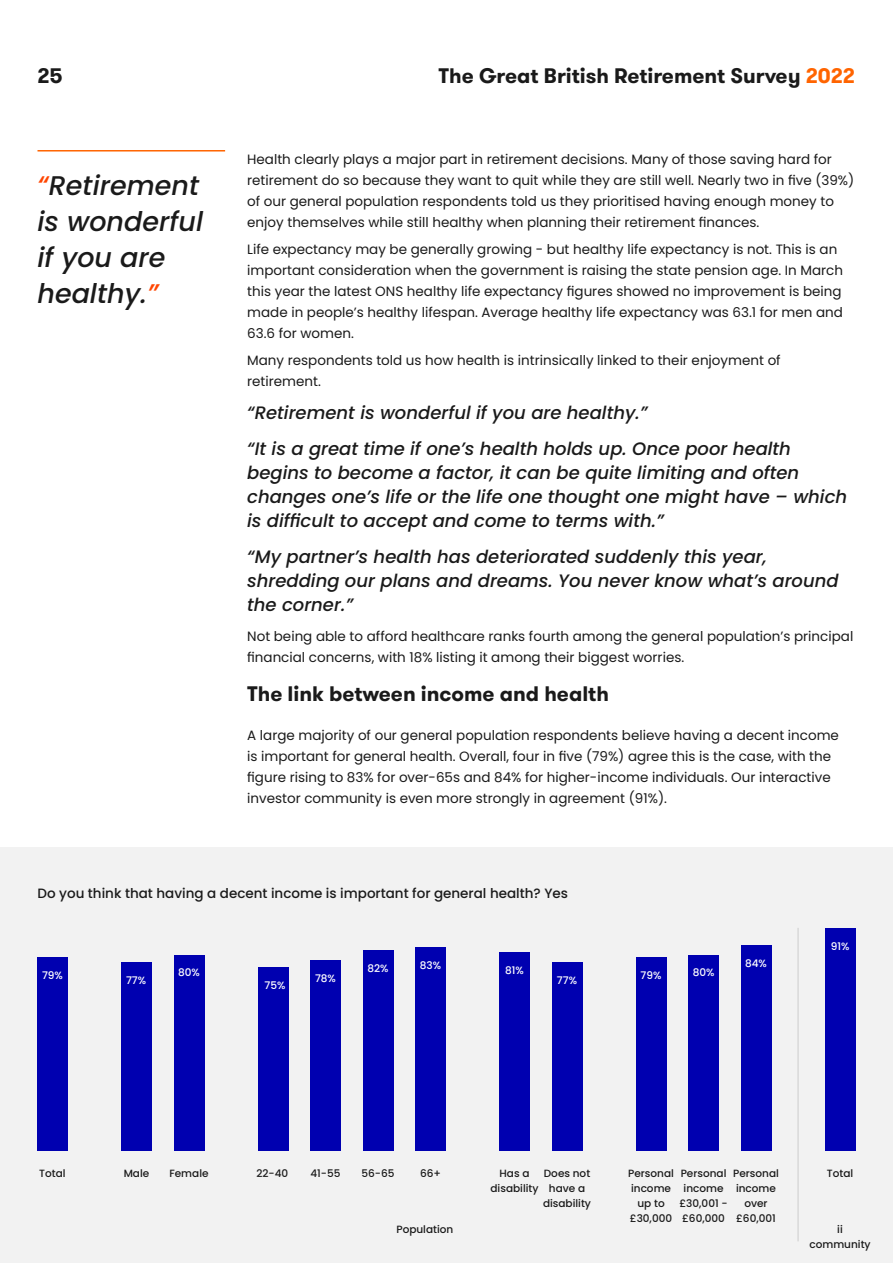
<style>
.page{position:relative;width:893px;height:1263px;background:#fff}
.page>*{position:absolute;margin:0;border:0;box-sizing:border-box;transform-origin:0 0}
.t1{font:italic 500 27px/36px "Poppins";color:#1a1a1a}
.t2{font:700 21px "GT Walsheim";color:#1a1a1a}
.t3{font:italic 500 18px/24px "Poppins";color:#1a1a1a}
.t4{font:13.5px/21px "Poppins";color:#1a1a1a}
.t5{font:500 13.5px "Poppins";color:#1a1a1a}
.t6{font:500 10.5px/15px "Poppins";color:#1a1a1a;text-align:center}
.t7{font:500 10.5px "Poppins";color:#fff}
.s1{color:#ff6400}
.s2{color:#ff4500}
</style>
<div class="page">
<div style="left:0;top:847px;width:893px;height:416px;background:#f2f2f2"></div>
<hr style="left:38px;top:150px;width:187px;height:2px;background:#ff6400">
<div style="left:825px;top:928px;width:30px;height:222px;background:#0000b0"></div>
<div style="left:741px;top:945px;width:30px;height:205px;background:#0000b0"></div>
<div style="left:688px;top:955px;width:30px;height:195px;background:#0000b0"></div>
<div style="left:636px;top:957px;width:30px;height:193px;background:#0000b0"></div>
<div style="left:552px;top:962px;width:30px;height:188px;background:#0000b0"></div>
<div style="left:500px;top:952px;width:30px;height:198px;background:#0000b0"></div>
<div style="left:416px;top:947px;width:30px;height:203px;background:#0000b0"></div>
<div style="left:363px;top:950px;width:30px;height:200px;background:#0000b0"></div>
<div style="left:310px;top:960px;width:30px;height:190px;background:#0000b0"></div>
<div style="left:258px;top:967px;width:30px;height:183px;background:#0000b0"></div>
<div style="left:174px;top:955px;width:30px;height:195px;background:#0000b0"></div>
<div style="left:122px;top:962px;width:30px;height:188px;background:#0000b0"></div>
<div style="left:38px;top:957px;width:30px;height:193px;background:#0000b0"></div>
<hr style="left:798px;top:928px;width:1px;height:313px;background:#ccc">
<h2 class="t2" style="left:38px;top:62px;width:27px">25</h2>
<h2 class="t2" style="left:439px;top:62px;width:418px">The Great British Retirement Survey <span class="s1">2022</span></h2>
<h1 class="t1" style="left:38px;top:168px;width:167px"><span class="s2">“</span>Retirement is wonderful if you are healthy.<span class="s2">”</span></h1>
<p class="t4" style="left:247px;top:149px;width:609px">Health clearly plays a major part in retirement decisions. Many of those saving hard for retirement do so because they want to quit while they are still well. Nearly two in five (39%) of our general population respondents told us they prioritised having enough money to enjoy themselves while still healthy when planning their retirement finances.</p>
<p class="t4" style="left:247px;top:239px;width:597px">Life expectancy may be generally growing - but healthy life expectancy is not. This is an important consideration when the government is raising the state pension age. In March this year the latest ONS healthy life expectancy figures showed no improvement is being made in people’s healthy lifespan. Average healthy life expectancy was 63.1 for men and 63.6 for women.</p>
<p class="t4" style="left:247px;top:350px;width:535px">Many respondents told us how health is intrinsically linked to their enjoyment of retirement.</p>
<h3 class="t3" style="left:247px;top:395px;width:545px;line-height:36px">“Retirement is wonderful if you are healthy.”<br>“It is a great time if one’s health holds up. Once poor health</h3>
<h3 class="t3" style="left:247px;top:461px;width:601px">begins to become a factor, it can be quite limiting and often changes one’s life or the life one thought one might have – which is difficult to accept and come to terms with.”</h3>
<h3 class="t3" style="left:247px;top:545px;width:593px">“My partner’s health has deteriorated suddenly this year, shredding our plans and dreams. You never know what’s around the corner.”</h3>
<p class="t4" style="left:247px;top:626px;width:608px">Not being able to afford healthcare ranks fourth among the general population’s principal financial concerns, with 18% listing it among their biggest worries.</p>
<h2 class="t2" style="left:247px;top:680px;width:363px">The link between income and health</h2>
<p class="t4" style="left:247px;top:725px;width:593px">A large majority of our general population respondents believe having a decent income is important for general health. Overall, four in five (79%) agree this is the case, with the figure rising to 83% for over-65s and 84% for higher-income individuals. Our interactive investor community is even more strongly in agreement (91%).</p>
<p class="t5" style="left:38px;top:885px;width:532px">Do you think that having a decent income is important for general health? Yes</p>
<p class="t7" style="left:42px;top:969px;width:22px">79%</p>
<p class="t7" style="left:126px;top:974px;width:22px">77%</p>
<p class="t7" style="left:178px;top:967px;width:23px">80%</p>
<p class="t7" style="left:265px;top:979px;width:22px">75%</p>
<p class="t7" style="left:315px;top:972px;width:22px">78%</p>
<p class="t7" style="left:367px;top:962px;width:23px">82%</p>
<p class="t7" style="left:420px;top:959px;width:23px">83%</p>
<p class="t7" style="left:505px;top:964px;width:20px">81%</p>
<p class="t7" style="left:557px;top:974px;width:22px">77%</p>
<p class="t7" style="left:641px;top:969px;width:22px">79%</p>
<p class="t7" style="left:693px;top:967px;width:23px">80%</p>
<p class="t7" style="left:745px;top:957px;width:23px">84%</p>
<p class="t7" style="left:831px;top:940px;width:20px">91%</p>
<p class="t6" style="left:39px;top:1166px;width:28px">Total</p>
<p class="t6" style="left:124px;top:1166px;width:27px">Male</p>
<p class="t6" style="left:169px;top:1166px;width:41px">Female</p>
<p class="t6" style="left:256px;top:1166px;width:33px">22-40</p>
<p class="t6" style="left:310px;top:1166px;width:32px">41-55</p>
<p class="t6" style="left:361px;top:1166px;width:35px">56-65</p>
<p class="t6" style="left:420px;top:1166px;width:22px">66+</p>
<p class="t6" style="left:490px;top:1166px;width:50px">Has a disability</p>
<p class="t6" style="left:543px;top:1166px;width:50px">Does not have a disability</p>
<p class="t6" style="left:628px;top:1166px;width:47px">Personal income up to £30,000</p>
<p class="t6" style="left:827px;top:1166px;width:28px">Total</p>
<p class="t6" style="left:396px;top:1222px;width:58px">Population</p>
<p class="t6" style="left:809px;top:1222px;width:63px">ii community</p>
<p class="t6" style="left:679px;top:1166px;width:50px">Personal income £30,001 - £60,000</p>
<p class="t6" style="left:733px;top:1166px;width:47px">Personal income over £60,001</p>
</div>
